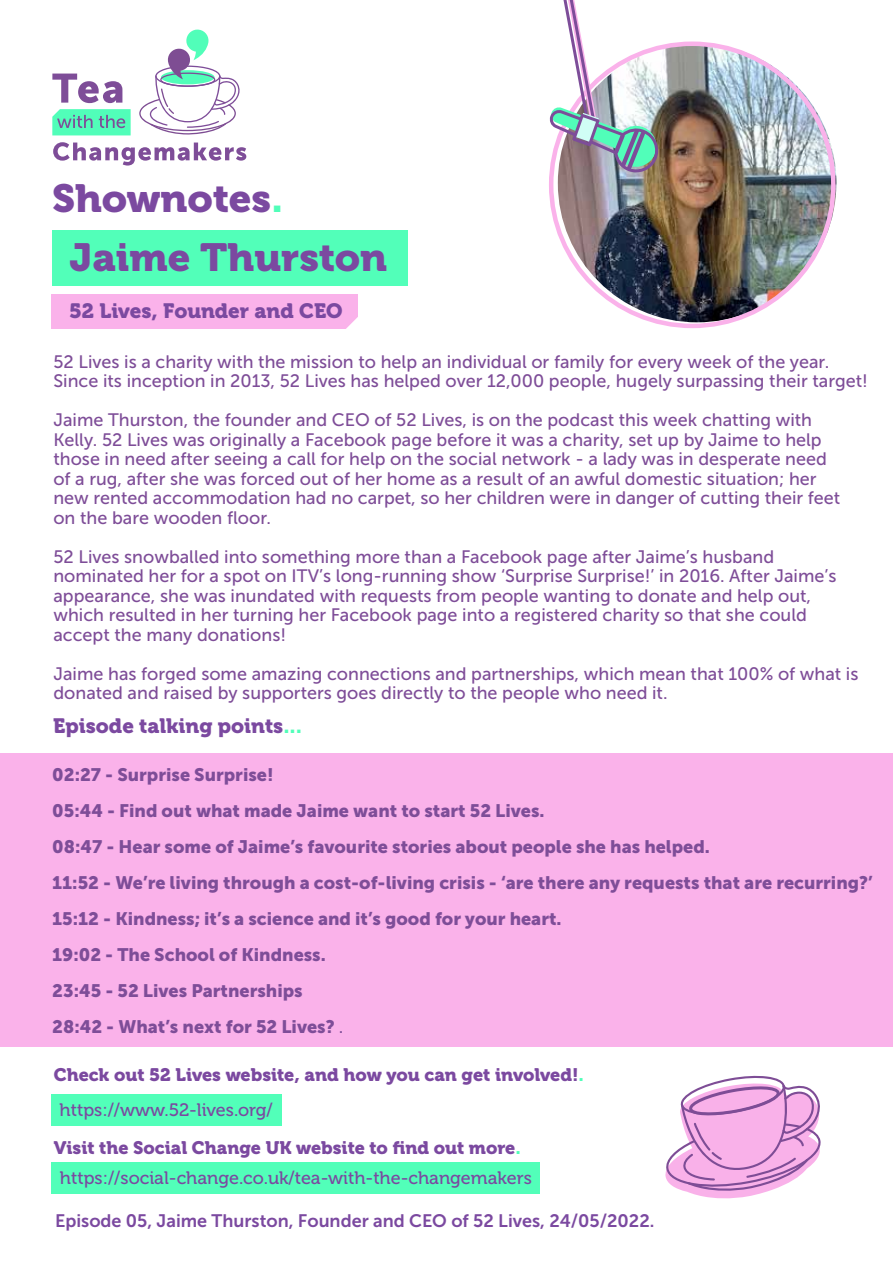
<style>
.page{position:relative;width:893px;height:1263px;background:#fff}
.page>*{position:absolute;margin:0;border:0;box-sizing:border-box;transform-origin:0 0}
.t1{font:39px "Museo 900";color:#7b49a0}
.t2{font:20.55px "Museo 900";color:#7b49a0}
.t3{font:18px/19.5px "Museo Sans 500";color:#7e4d98}
.t4{font:18px/36px "Museo Sans 900";color:#7e4d98}
.t5{font:18px "Museo 900";color:#7b49a0}
.t6{font:18px "Museo 500";color:#7b49a0}
.t7{font:18px "Museo Sans 700";color:#7b49a0}
.s1{color:#51feb9}
.s2{font-family:"Museo Sans 500"}
</style>
<div class="page">
<img style="left:558px;top:45px;width:278px;height:277px">
<div style="left:0;top:753px;width:893px;height:293px;background:#fab2ea"></div>
<div style="left:52px;top:1162px;width:488px;height:32px;background:#52ffb9"></div>
<div style="left:52px;top:1094px;width:230px;height:32px;background:#52ffb9"></div>
<svg style="left:549px;top:0;width:111px;height:175px"></svg>
<svg style="left:52px;top:74px;width:70px;height:29px"></svg>
<svg style="left:52px;top:109px;width:79px;height:26px;background:#5be6b6"></svg>
<svg style="left:53px;top:142px;width:193px;height:24px"></svg>
<svg style="left:139px;top:30px;width:101px;height:105px"></svg>
<div style="left:51px;top:294px;width:307px;height:35px;background:#fab2ea"></div>
<div style="left:52px;top:230px;width:355px;height:55px;background:#52ffb9"></div>
<svg style="left:346px;top:317px;width:12px;height:12px"></svg>
<svg style="left:665px;top:1075px;width:156px;height:124px"></svg>
<h1 class="t1" style="left:52px;top:176px;width:233px">Shownotes<span class="s1">.</span></h1>
<h1 class="t1" style="left:70px;top:235px;width:319px">Jaime Thurston</h1>
<p class="t2" style="left:69px;top:300px;width:275px">52 Lives, Founder and CEO</p>
<p class="t3" style="left:53px;top:352px;width:816px">52 Lives is a charity with the mission to help an individual or family for every week of the year.<br>Since its inception in 2013, 52 Lives has helped over 12,000 people, hugely surpassing their target!</p>
<p class="t3" style="left:53px;top:410px;width:788px">Jaime Thurston, the founder and CEO of 52 Lives, is on the podcast this week chatting with Kelly. 52 Lives was originally a Facebook page before it was a charity, set up by Jaime to help those in need after seeing a call for help on the social network - a lady was in desperate need of a rug, after she was forced out of her home as a result of an awful domestic situation; her new rented accommodation had no carpet, so her children were in danger of cutting their feet on the bare wooden floor.</p>
<p class="t3" style="left:53px;top:547px;width:785px">52 Lives snowballed into something more than a Facebook page after Jaime’s husband nominated her for a spot on ITV’s long-running show ‘Surprise Surprise!’ in 2016. After Jaime’s appearance, she was inundated with requests from people wanting to donate and help out, which resulted in her turning her Facebook page into a registered charity so that she could accept the many donations!</p>
<p class="t3" style="left:53px;top:664px;width:806px">Jaime has forged some amazing connections and partnerships, which mean that 100% of what is donated and raised by supporters goes directly to the people who need it.</p>
<p class="t2" style="left:53px;top:714px;width:250px">Episode talking points<span class="s1">...</span></p>
<p class="t4" style="left:52px;top:756px;width:822px">02:27 - Surprise Surprise!<br>05:44 - Find out what made Jaime want to start 52 Lives.<br>08:47 - Hear some of Jaime’s favourite stories about people she has helped.<br>11:52 - We’re living through a cost-of-living crisis - ‘are there any requests that are recurring?’ 15:12 - Kindness; it’s a science and it’s good for your heart.<br>19:02 - The School of Kindness.<br>23:45 - 52 Lives Partnerships<br>28:42 - What’s next for 52 Lives? <span class="s2">.</span></p>
<p class="t5" style="left:54px;top:1065px;width:532px">Check out 52 Lives website, and how you can get involved!<span class="s1">.</span></p>
<p class="t6" style="left:59px;top:1100px;width:215px">https://www.52-lives.org/</p>
<p class="t5" style="left:54px;top:1137px;width:469px">Visit the Social Change UK website to find out more<span class="s1">.</span></p>
<p class="t6" style="left:60px;top:1168px;width:474px">https://social-change.co.uk/tea-with-the-changemakers</p>
<p class="t7" style="left:55px;top:1211px;width:601px">Episode 05, Jaime Thurston, Founder and CEO of 52 Lives, 24/05/2022.</p>
</div>
